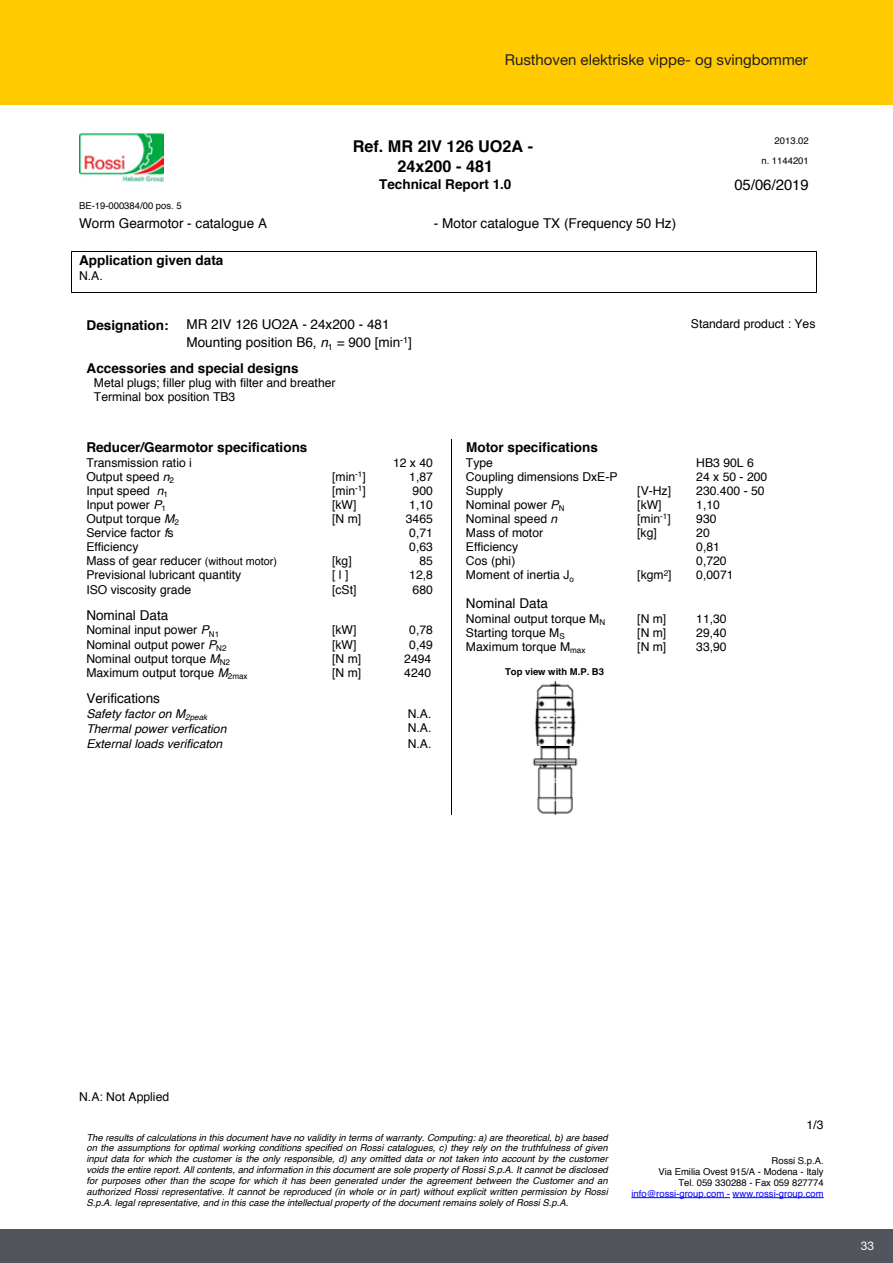
<style>
.page{position:relative;width:893px;height:1263px;background:#fff}
.page>*{position:absolute;margin:0;border:0;box-sizing:border-box;transform-origin:0 0}
.t1{font:700 16.2px/19.4px "Helvetica";color:#000;text-align:center}
.t2{font:15px "Helvetica Neue LT Std";color:#231f20}
.t3{font:14.85px "Helvetica";color:#000}
.t4{font:13.5px/18px "Helvetica";color:#000}
.t5{font:700 13.5px "Helvetica";color:#000}
.t6{font:12.15px/14.1px "Helvetica";color:#000}
.t7{font:italic 12.15px "Helvetica";color:#000}
.t8{font:12px "Helvetica Neue LT Std";color:#fff}
.t9{font:italic 9.45px/10.9px "Helvetica";color:#000;text-align:justify}
.t10{font:9.45px/10.9px "Helvetica";color:#000;text-align:right}
.t11{font:9.45px "Helvetica";color:#00f}
.t12{font:700 9.45px "Helvetica";color:#000}
.s1{font-style:italic}
.s2{font-size:10.8px}
</style>
<div class="page">
<div style="left:0;top:1229px;width:893px;height:34px;background:#52555b"></div>
<div style="left:0;top:0;width:893px;height:104px;background:#ffcb00"></div>
<img style="left:79px;top:133px;width:84px;height:48px">
<hr style="left:631px;top:1197px;width:99px;height:1px;background:#00f">
<hr style="left:733px;top:1197px;width:91px;height:1px;background:#00f">
<hr style="left:71px;top:251px;width:1px;height:41px;background:#000">
<hr style="left:816px;top:251px;width:1px;height:41px;background:#000">
<hr style="left:71px;top:251px;width:745px;height:1px;background:#000">
<hr style="left:71px;top:292px;width:745px;height:1px;background:#000">
<img style="left:532px;top:680px;width:46px;height:134px">
<hr style="left:451px;top:439px;width:1px;height:375px;background:#000">
<p class="t2" style="left:505px;top:50px;width:305px">Rusthoven elektriske vippe- og svingbommer</p>
<h1 class="t1" style="left:353px;top:137px;width:182px">Ref. MR 2IV 126 UO2A -<br>24x200 - 481</h1>
<p class="t5" style="left:379px;top:173px;width:134px">Technical Report 1.0</p>
<p class="t10" style="left:79px;top:201px;width:104px">BE-19-000384/00 pos. 5</p>
<p class="t4" style="left:79px;top:215px;width:190px">Worm Gearmotor - catalogue A</p>
<p class="t4" style="left:434px;top:215px;width:244px">- Motor catalogue TX (Frequency 50 Hz)</p>
<p class="t5" style="left:79px;top:250px;width:146px">Application given data</p>
<p class="t6" style="left:79px;top:269px;width:25px">N.A.</p>
<p class="t10" style="left:761px;top:131px;width:49px;line-height:20.4px">2013.02<br>n. 1144201</p>
<p class="t3" style="left:734px;top:173px;width:76px">05/06/2019</p>
<p class="t5" style="left:87px;top:314px;width:83px">Designation:</p>
<p class="t4" style="left:186px;top:316px;width:227px">MR 2IV 126 UO2A - 24x200 - 481<br>Mounting position B6, <span class="s1">n</span><sub>1</sub> = 900 [min<sup>-1</sup>]</p>
<p class="t6" style="left:691px;top:317px;width:126px">Standard product : Yes</p>
<p class="t5" style="left:87px;top:357px;width:214px">Accessories and special designs</p>
<p class="t6" style="left:94px;top:376px;width:243px">Metal plugs; filler plug with filter and breather<br>Terminal box position TB3</p>
<p class="t5" style="left:86px;top:437px;width:223px">Reducer/Gearmotor specifications</p>
<p class="t6" style="left:86px;top:456px;width:107px">Transmission ratio i</p>
<p class="t6" style="left:393px;top:456px;width:41px">12 x 40</p>
<p class="t6" style="left:86px;top:470px;width:89px">Output speed <span class="s1">n</span><sub>2</sub></p>
<p class="t6" style="left:332px;top:470px;width:35px">[min<sup>-1</sup>]</p>
<p class="t6" style="left:409px;top:470px;width:25px">1,87</p>
<p class="t6" style="left:86px;top:484px;width:83px">Input speed <span class="s1">n</span><sub>1</sub></p>
<p class="t6" style="left:332px;top:484px;width:35px">[min<sup>-1</sup>]</p>
<p class="t6" style="left:413px;top:484px;width:22px">900</p>
<p class="t6" style="left:86px;top:498px;width:81px">Input power <span class="s1">P</span><sub>1</sub></p>
<p class="t6" style="left:332px;top:498px;width:26px">[kW]</p>
<p class="t6" style="left:409px;top:498px;width:25px">1,10</p>
<p class="t6" style="left:86px;top:512px;width:94px">Output torque <span class="s1">M</span><sub>2</sub></p>
<p class="t6" style="left:332px;top:512px;width:31px">[N m]</p>
<p class="t6" style="left:406px;top:512px;width:29px">3465</p>
<p class="t6" style="left:86px;top:526px;width:89px">Service factor <span class="s1">f</span>s</p>
<p class="t6" style="left:409px;top:526px;width:25px">0,71</p>
<p class="t6" style="left:86px;top:540px;width:54px">Efficiency</p>
<p class="t6" style="left:409px;top:540px;width:25px">0,63</p>
<p class="t6" style="left:86px;top:554px;width:192px">Mass of gear reducer <span class="s2">(without motor)</span></p>
<p class="t6" style="left:332px;top:554px;width:21px">[kg]</p>
<p class="t6" style="left:419px;top:554px;width:15px">85</p>
<p class="t6" style="left:86px;top:568px;width:157px">Previsional lubricant quantity</p>
<p class="t6" style="left:332px;top:568px;width:18px">[ l ]</p>
<p class="t6" style="left:409px;top:568px;width:25px">12,8</p>
<p class="t6" style="left:86px;top:582px;width:106px">ISO viscosity grade</p>
<p class="t6" style="left:332px;top:582px;width:26px">[cSt]</p>
<p class="t6" style="left:413px;top:582px;width:22px">680</p>
<p class="t4" style="left:86px;top:607px;width:83px">Nominal Data</p>
<p class="t6" style="left:86px;top:623px;width:134px">Nominal input power <span class="s1">P</span><sub>N1</sub></p>
<p class="t6" style="left:332px;top:623px;width:26px">[kW]</p>
<p class="t6" style="left:409px;top:623px;width:25px">0,78</p>
<p class="t6" style="left:86px;top:638px;width:142px">Nominal output power <span class="s1">P</span><sub>N2</sub></p>
<p class="t6" style="left:332px;top:638px;width:26px">[kW]</p>
<p class="t6" style="left:409px;top:638px;width:25px">0,49</p>
<p class="t6" style="left:86px;top:652px;width:145px">Nominal output torque <span class="s1">M</span><sub>N2</sub></p>
<p class="t6" style="left:332px;top:652px;width:31px">[N m]</p>
<p class="t6" style="left:404px;top:652px;width:29px">2494</p>
<p class="t6" style="left:86px;top:666px;width:163px">Maximum output torque <span class="s1">M</span><sub>2max</sub></p>
<p class="t6" style="left:332px;top:666px;width:31px">[N m]</p>
<p class="t6" style="left:404px;top:666px;width:29px">4240</p>
<p class="t4" style="left:86px;top:690px;width:75px">Verifications</p>
<p class="t7" style="left:86px;top:704px;width:122px">Safety factor on M<sub>2peak</sub></p>
<p class="t6" style="left:408px;top:707px;width:25px">N.A.</p>
<p class="t7" style="left:86px;top:719px;width:142px">Thermal power verfication</p>
<p class="t6" style="left:408px;top:721px;width:25px">N.A.</p>
<p class="t7" style="left:86px;top:734px;width:138px">External loads verificaton</p>
<p class="t6" style="left:408px;top:737px;width:25px">N.A.</p>
<p class="t5" style="left:466px;top:437px;width:133px">Motor specifications</p>
<p class="t6" style="left:466px;top:456px;width:29px">Type</p>
<p class="t6" style="left:696px;top:456px;width:59px">HB3 90L 6</p>
<p class="t6" style="left:466px;top:470px;width:153px">Coupling dimensions DxE-P</p>
<p class="t6" style="left:696px;top:470px;width:73px">24 x 50 - 200</p>
<p class="t6" style="left:466px;top:484px;width:39px">Supply</p>
<p class="t6" style="left:637px;top:484px;width:35px">[V-Hz]</p>
<p class="t6" style="left:696px;top:484px;width:70px">230.400 - 50</p>
<p class="t6" style="left:466px;top:498px;width:100px">Nominal power <span class="s1">P</span><sub>N</sub></p>
<p class="t6" style="left:637px;top:498px;width:26px">[kW]</p>
<p class="t6" style="left:696px;top:498px;width:25px">1,10</p>
<p class="t6" style="left:466px;top:512px;width:93px">Nominal speed <span class="s1">n</span></p>
<p class="t6" style="left:637px;top:512px;width:35px">[min<sup>-1</sup>]</p>
<p class="t6" style="left:696px;top:512px;width:22px">930</p>
<p class="t6" style="left:466px;top:526px;width:79px">Mass of motor</p>
<p class="t6" style="left:637px;top:526px;width:21px">[kg]</p>
<p class="t6" style="left:696px;top:526px;width:15px">20</p>
<p class="t6" style="left:466px;top:540px;width:54px">Efficiency</p>
<p class="t6" style="left:696px;top:540px;width:25px">0,81</p>
<p class="t6" style="left:466px;top:554px;width:51px">Cos (phi)</p>
<p class="t6" style="left:696px;top:554px;width:32px">0,720</p>
<p class="t6" style="left:466px;top:568px;width:110px">Moment of inertia J<sub>o</sub></p>
<p class="t6" style="left:637px;top:568px;width:36px">[kgm<sup>2</sup>]</p>
<p class="t6" style="left:696px;top:568px;width:39px">0,0071</p>
<p class="t4" style="left:466px;top:595px;width:83px">Nominal Data</p>
<p class="t6" style="left:466px;top:612px;width:141px">Nominal output torque M<sub>N</sub></p>
<p class="t6" style="left:637px;top:612px;width:31px">[N m]</p>
<p class="t6" style="left:696px;top:612px;width:32px">11,30</p>
<p class="t6" style="left:466px;top:626px;width:100px">Starting torque M<sub>S</sub></p>
<p class="t6" style="left:637px;top:626px;width:31px">[N m]</p>
<p class="t6" style="left:696px;top:626px;width:32px">29,40</p>
<p class="t6" style="left:466px;top:640px;width:121px">Maximum torque M<sub>max</sub></p>
<p class="t6" style="left:637px;top:640px;width:31px">[N m]</p>
<p class="t6" style="left:696px;top:640px;width:32px">33,90</p>
<p class="t12" style="left:505px;top:664px;width:100px">Top view with M.P. B3</p>
<p class="t6" style="left:79px;top:1090px;width:92px">N.A: Not Applied</p>
<p class="t9" style="left:86px;top:1132px;width:523px">The results of calculations in this document have no validity in terms of warranty. Computing: a) are theoretical, b) are based on the assumptions for optimal working conditions specified on Rossi catalogues, c) they rely on the truthfulness of given input data for which the customer is the only responsible, d) any omitted data or not taken into account by the customer voids the entire report. All contents, and information in this document are sole property of Rossi S.p.A. It cannot be disclosed for purposes other than the scope for which it has been generated under the agreement between the Customer and an authorized Rossi representative. It cannot be reproduced (in whole or in part) without explicit written permission by Rossi S.p.A. legal representative, and in this case the intellectual property of the document remains solely of Rossi S.p.A.</p>
<p class="t6" style="left:806px;top:1118px;width:18px">1/3</p>
<p class="t10" style="left:658px;top:1155px;width:167px">Rossi S.p.A.<br>Via Emilia Ovest 915/A - Modena - Italy<br>Tel. 059 330288 - Fax 059 827774</p>
<p class="t11" style="left:631px;top:1186px;width:194px">info@rossi-group.com - www.rossi-group.com</p>
<p class="t8" style="left:861px;top:1238px;width:15px">33</p>
</div>
